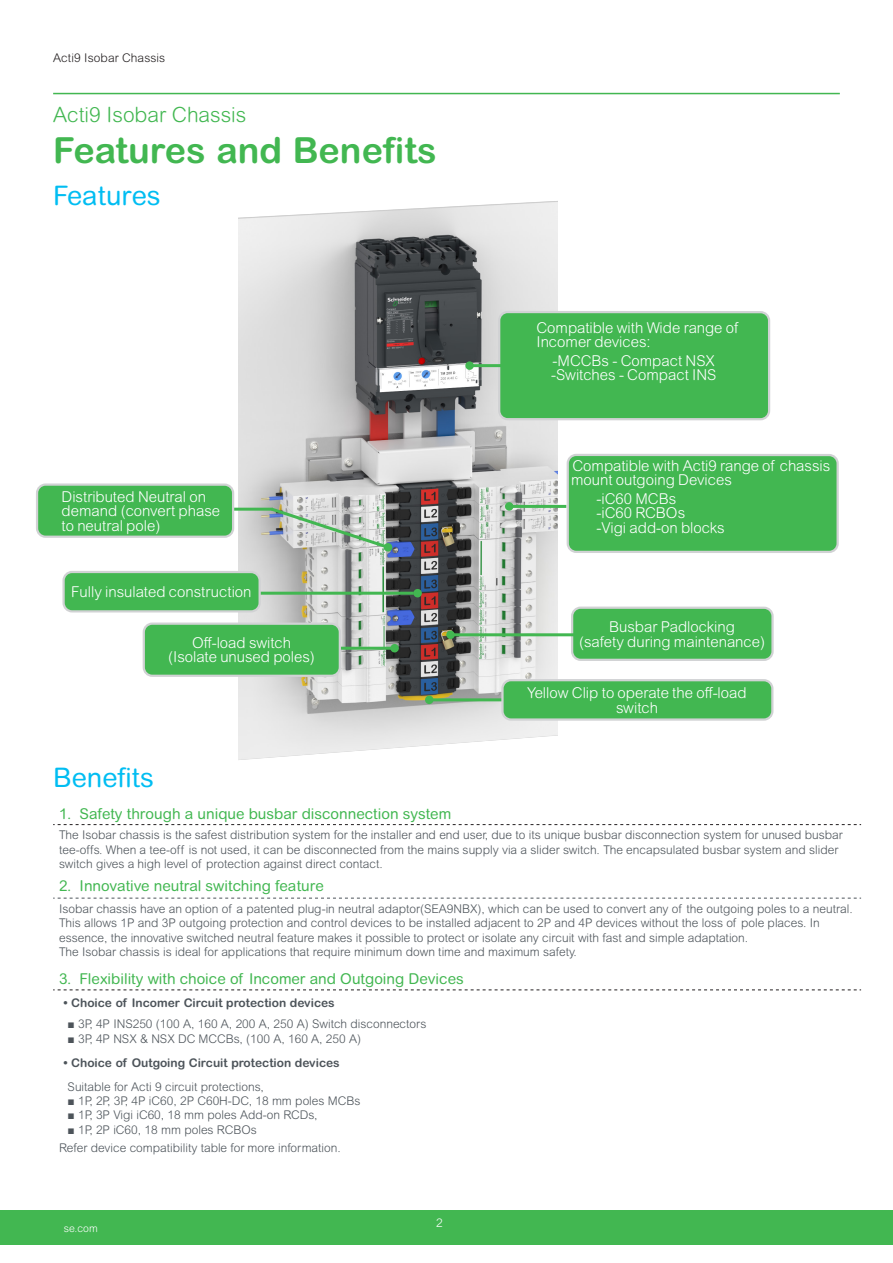
<style>
.page{position:relative;width:893px;height:1263px;background:#fff}
.page>*{position:absolute;margin:0;border:0;box-sizing:border-box;transform-origin:0 0}
.Body_Text_9_pt{font:700 36px "Arial Rounded MT Std";color:#42b751}
.Body_Text_9_pt-2{font:27px "Arial Rounded MT Std";color:#01bdf2}
.Body_Text_9_pt-3{font:300 21px "Arial Rounded MT Std";color:#42b751}
._1_Text__8{font:300 15px/14.4px "Arial Rounded MT Pro";color:#fff}
.Body_Text_9_pt-4{font:15px "Arial Rounded MT Std";color:#42b751}
.Body_Text_9_pt-5{font:300 12px/14.4px "Arial Rounded MT Std";color:#4d545a}
.Body_Text_9_pt-6{font:700 12px "Arial Rounded MT Std";color:#4d545a}
.t1{font:300 12px "Arial Rounded MT Std";letter-spacing:.01em;color:#231f20}
.t2{font:300 12px "Arial Rounded MT Std";color:#fff}
.t3{font:300 10.5px "Arial Rounded MT Std";color:#fff}
.s1{font-family:"Arial";font-weight:400}
</style>
<div class="page">
<div style="left:0;top:1210px;width:893px;height:35px;background:#42b751"></div>
<hr style="left:53px;top:93px;width:787px;height:1px;background:#42b751">
<img style="left:238px;top:201px;width:319px;height:559px">
<div style="left:413px;top:589px;width:9px;height:8px;background:#42b751;border-radius:50%"></div>
<div style="left:390px;top:644px;width:9px;height:8px;background:#42b751;border-radius:50%"></div>
<div style="left:384px;top:543px;width:8px;height:8px;background:#42b751;border-radius:50%"></div>
<hr style="left:223px;top:592px;width:191px;height:3px;background:#42b751">
<hr style="left:253px;top:647px;width:144px;height:3px;background:#42b751">
<hr style="left:146px;top:508px;width:127px;height:3px;background:#42b751">
<div style="left:572px;top:608px;width:200px;height:52px;background:#42b751;border-radius:9px"></div>
<div style="left:571px;top:606px;width:203px;height:55px;border:2px solid #d1d2d4;border-radius:9px"></div>
<div style="left:144px;top:624px;width:196px;height:52px;background:#42b751;border-radius:9px"></div>
<div style="left:143px;top:622px;width:198px;height:55px;border:2px solid #d1d2d4;border-radius:9px"></div>
<div style="left:37px;top:485px;width:196px;height:52px;background:#42b751;border-radius:9px"></div>
<div style="left:36px;top:483px;width:198px;height:55px;border:2px solid #d1d2d4;border-radius:9px"></div>
<div style="left:499px;top:312px;width:270px;height:107px;background:#42b751;border-radius:9px"></div>
<div style="left:498px;top:311px;width:272px;height:109px;border:2px solid #d1d2d4;border-radius:9px"></div>
<div style="left:465px;top:361px;width:9px;height:9px;background:#42b751;border-radius:50%"></div>
<div style="left:505px;top:502px;width:8px;height:9px;background:#42b751;border-radius:50%"></div>
<svg style="left:446px;top:630px;width:9px;height:9px"></svg>
<div style="left:425px;top:696px;width:8px;height:8px;background:#42b751;border-radius:50%"></div>
<hr style="left:470px;top:364px;width:33px;height:3px;background:#42b751">
<hr style="left:509px;top:505px;width:57px;height:3px;background:#42b751">
<hr style="left:448px;top:633px;width:208px;height:3px;background:#42b751">
<hr style="left:429px;top:698px;width:227px;height:3px;background:#42b751">
<div style="left:568px;top:455px;width:270px;height:97px;background:#42b751;border-radius:9px"></div>
<div style="left:567px;top:454px;width:272px;height:99px;border:2px solid #d1d2d4;border-radius:9px"></div>
<div style="left:64px;top:572px;width:196px;height:39px;background:#42b751;border-radius:9px"></div>
<div style="left:62px;top:571px;width:199px;height:41px;border:2px solid #d1d2d4;border-radius:9px"></div>
<div style="left:502px;top:680px;width:270px;height:39px;background:#42b751;border-radius:9px"></div>
<div style="left:501px;top:679px;width:272px;height:42px;border:2px solid #d1d2d4;border-radius:9px"></div>
<svg style="left:53px;top:824px;width:808px;height:1px"></svg>
<svg style="left:53px;top:898px;width:808px;height:1px"></svg>
<svg style="left:53px;top:989px;width:808px;height:1px"></svg>
<svg style="left:268px;top:505px;width:122px;height:45px"></svg>
<p class="t1" style="left:53px;top:51px;width:114px">Acti9 Isobar Chassis</p>
<p class="Body_Text_9_pt-3" style="left:53px;top:103px;width:195px">Acti9 Isobar Chassis</p>
<p class="Body_Text_9_pt" style="left:53px;top:129px;width:385px">Features and Benefits</p>
<p class="Body_Text_9_pt-2" style="left:53px;top:180px;width:109px">Features</p>
<p class="_1_Text__8" style="left:62px;top:490px;width:160px">Distributed Neutral on demand (convert phase to neutral pole)</p>
<p class="_1_Text__8" style="left:71px;top:585px;width:182px">Fully insulated construction</p>
<p class="_1_Text__8" style="left:536px;top:321px;width:203px">Compatible with Wide range of<br>Incomer devices:</p>
<p class="_1_Text__8" style="left:553px;top:354px;width:164px">-MCCBs - Compact NSX</p>
<p class="_1_Text__8" style="left:551px;top:369px;width:167px">-Switches - Compact INS</p>
<p class="_1_Text__8" style="left:571px;top:459px;width:261px">Compatible with Acti9 range of chassis mount outgoing Devices</p>
<p class="_1_Text__8" style="left:596px;top:492px;width:81px">-iC60 MCBs</p>
<p class="_1_Text__8" style="left:596px;top:506px;width:90px">-iC60 RCBOs</p>
<p class="_1_Text__8" style="left:596px;top:521px;width:130px">-Vigi add-on blocks</p>
<p class="_1_Text__8" style="left:609px;top:620px;width:127px">Busbar Padlocking</p>
<p class="_1_Text__8" style="left:192px;top:636px;width:101px">Off-load switch</p>
<p class="_1_Text__8" style="left:579px;top:635px;width:187px">(safety during maintenance)</p>
<p class="_1_Text__8" style="left:168px;top:651px;width:148px">(Isolate unused poles)</p>
<p class="_1_Text__8" style="left:527px;top:686px;width:221px;text-align:center">Yellow Clip to operate the off-load switch</p>
<p class="Body_Text_9_pt-2" style="left:53px;top:761px;width:102px">Benefits</p>
<p class="Body_Text_9_pt-4" style="left:59px;top:804px;width:394px">1. Safety through a unique busbar disconnection system</p>
<p class="Body_Text_9_pt-5" style="left:59px;top:828px;width:785px">The Isobar chassis is the safest distribution system for the installer and end user, due to its unique busbar disconnection system for unused busbar tee-offs. When a tee-off is not used, it can be disconnected from the mains supply via a slider switch. The encapsulated busbar system and slider switch gives a high level of protection against direct contact.</p>
<p class="Body_Text_9_pt-4" style="left:59px;top:877px;width:266px">2. Innovative neutral switching feature</p>
<p class="Body_Text_9_pt-5" style="left:59px;top:901px;width:795px">Isobar chassis have an option of a patented plug-in neutral adaptor(SEA9NBX), which can be used to convert any of the outgoing poles to a neutral.<br>This allows 1P and 3P outgoing protection and control devices to be installed adjacent to 2P and 4P devices without the loss of pole places. In essence, the innovative switched neutral feature makes it possible to protect or isolate any circuit with fast and simple adaptation.</p>
<p class="Body_Text_9_pt-5" style="left:59px;top:945px;width:519px">The Isobar chassis is ideal for applications that require minimum down time and maximum safety.</p>
<p class="Body_Text_9_pt-4" style="left:59px;top:970px;width:406px">3. Flexibility with choice of Incomer and Outgoing Devices</p>
<p class="Body_Text_9_pt-6" style="left:63px;top:996px;width:273px">• Choice of Incomer Circuit protection devices</p>
<p class="Body_Text_9_pt-5" style="left:68px;top:1017px;width:360px"><span class="s1">■</span> 3P, 4P INS250 (100 A, 160 A, 200 A, 250 A) Switch disconnectors</p>
<p class="Body_Text_9_pt-5" style="left:68px;top:1031px;width:295px"><span class="s1">■</span> 3P, 4P NSX &amp; NSX DC MCCBs, (100 A, 160 A, 250 A)</p>
<p class="Body_Text_9_pt-6" style="left:63px;top:1056px;width:278px">• Choice of Outgoing Circuit protection devices</p>
<p class="Body_Text_9_pt-5" style="left:68px;top:1079px;width:198px">Suitable for Acti 9 circuit protections,</p>
<p class="Body_Text_9_pt-5" style="left:68px;top:1093px;width:294px"><span class="s1">■</span> 1P, 2P, 3P, 4P iC60, 2P C60H-DC, 18 mm poles MCBs</p>
<p class="Body_Text_9_pt-5" style="left:68px;top:1108px;width:251px"><span class="s1">■</span> 1P, 3P Vigi iC60, 18 mm poles Add-on RCDs,</p>
<p class="Body_Text_9_pt-5" style="left:68px;top:1122px;width:191px"><span class="s1">■</span> 1P, 2P iC60, 18 mm poles RCBOs</p>
<p class="Body_Text_9_pt-5" style="left:59px;top:1140px;width:283px">Refer device compatibility table for more information.</p>
<p class="t3" style="left:64px;top:1222px;width:36px">se.com</p>
<p class="t2" style="left:436px;top:1216px;width:8px">2</p>
</div>
